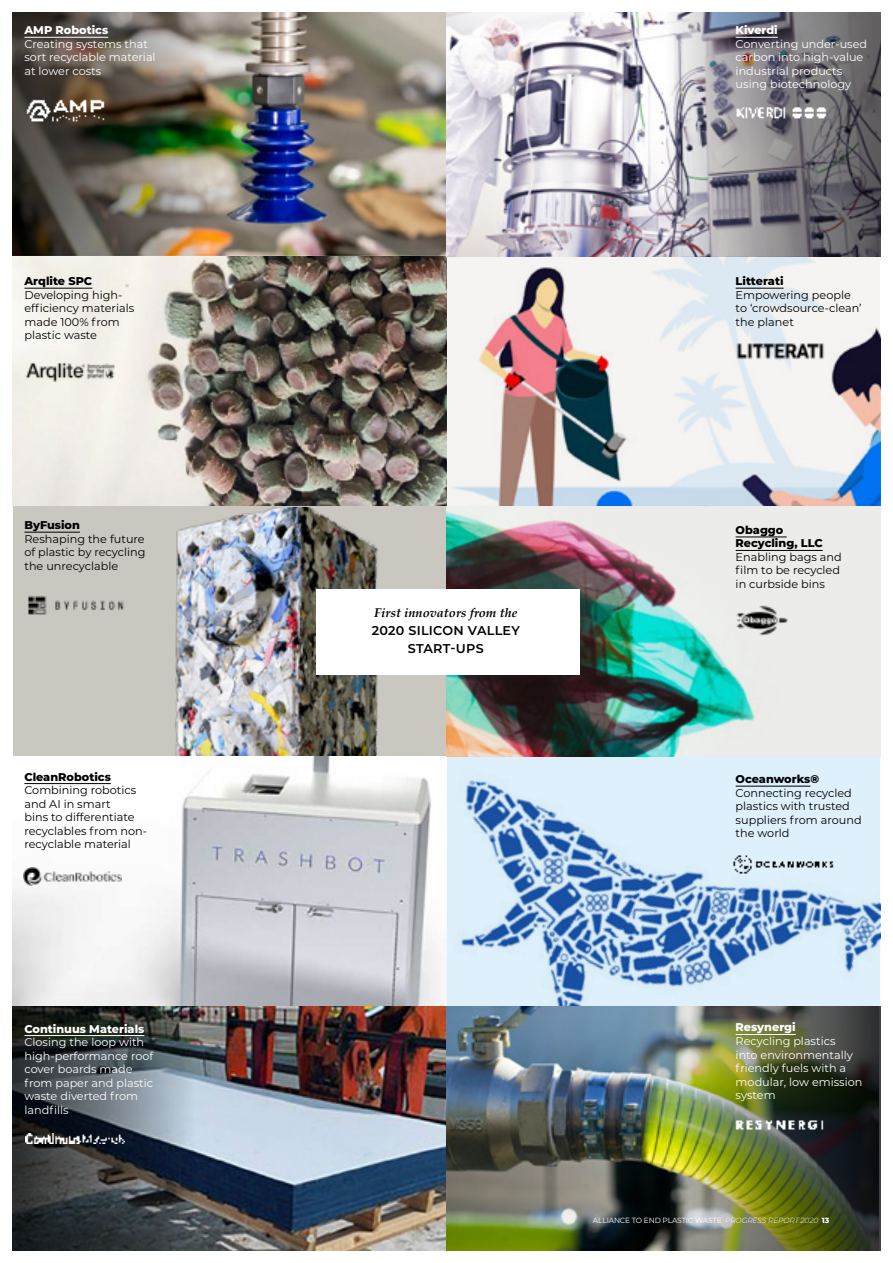
<style>
.page{position:relative;width:893px;height:1263px;background:#fff}
.page>*{position:absolute;margin:0;border:0;box-sizing:border-box;transform-origin:0 0}
.t1{font:600 12.75px/18px "Montserrat";letter-spacing:.02em;color:#000;text-align:center}
.t2{font:italic 700 12.75px "Palatino";color:#000}
.t3{font:11.25px/13.5px "Montserrat";color:#000}
.t4{font:11.25px/13.5px "Montserrat";color:#fff}
.t5{font:800 11.25px "Montserrat";color:#fff}
.t6{font:800 11.25px "Montserrat";color:#000}
.t7{font:7.5px "Montserrat";letter-spacing:-.02em;color:#fff}
.s1{font-weight:800}
.s2{font-weight:300;font-style:italic}
</style>
<div class="page">
<img style="left:13px;top:13px;width:433px;height:494px">
<img style="left:13px;top:13px;width:195px;height:243px">
<div style="left:13px;top:507px;width:433px;height:249px;background:#cac7c0"></div>
<img style="left:175px;top:507px;width:271px;height:249px">
<img style="left:13px;top:756px;width:433px;height:494px">
<svg style="left:13px;top:1007px;width:182px;height:243px;background:#3f464a"></svg>
<img style="left:446px;top:13px;width:434px;height:743px">
<svg style="left:664px;top:13px;width:216px;height:243px;background:#87848b"></svg>
<svg style="left:446px;top:756px;width:434px;height:251px;background:#b5cfe8"></svg>
<img style="left:446px;top:1007px;width:232px;height:243px">
<img style="left:678px;top:1007px;width:202px;height:243px">
<hr style="left:24px;top:37px;width:84px;height:1px;background:#fff">
<img style="left:24px;top:94px;width:86px;height:30px">
<hr style="left:736px;top:37px;width:42px;height:1px;background:#fff">
<img style="left:733px;top:102px;width:98px;height:19px">
<hr style="left:24px;top:288px;width:68px;height:1px;background:#000">
<img style="left:23px;top:362px;width:99px;height:20px">
<hr style="left:736px;top:288px;width:47px;height:1px;background:#000">
<img style="left:731px;top:337px;width:99px;height:28px">
<hr style="left:24px;top:532px;width:56px;height:1px;background:#000">
<img style="left:28px;top:596px;width:96px;height:19px">
<hr style="left:736px;top:537px;width:51px;height:1px;background:#000">
<hr style="left:736px;top:550px;width:87px;height:1px;background:#000">
<img style="left:736px;top:603px;width:56px;height:35px">
<hr style="left:24px;top:783px;width:87px;height:1px;background:#000">
<img style="left:23px;top:867px;width:99px;height:19px">
<hr style="left:736px;top:786px;width:74px;height:1px;background:#000">
<img style="left:731px;top:848px;width:113px;height:27px">
<hr style="left:24px;top:1035px;width:120px;height:1px;background:#fff">
<img style="left:25px;top:1134px;width:99px;height:9px">
<hr style="left:736px;top:1034px;width:60px;height:1px;background:#fff">
<img style="left:730px;top:1116px;width:99px;height:17px">
<div style="left:316px;top:589px;width:264px;height:85px;background:#fff"></div>
<p class="t5" style="left:24px;top:22px;width:85px">AMP Robotics</p>
<p class="t4" style="left:24px;top:37px;width:133px">Creating systems that sort recyclable material at lower costs</p>
<p class="t4" style="left:736px;top:23px;width:133px"><span class="s1">Kiverdi<br></span>Converting under-used carbon into high-value industrial products using biotechnology</p>
<p class="t3" style="left:24px;top:274px;width:111px"><span class="s1">Arqlite SPC<br></span>Developing high&shy;efficiency materials made 100% from plastic waste</p>
<p class="t3" style="left:736px;top:274px;width:128px"><span class="s1">Litterati<br></span>Empowering people to ‘crowdsource-clean’ the planet</p>
<p class="t6" style="left:24px;top:517px;width:57px">ByFusion</p>
<p class="t3" style="left:24px;top:531px;width:122px;text-align:justify">Reshaping the future of plastic by recycling the unrecyclable</p>
<p class="t3" style="left:736px;top:523px;width:108px"><span class="s1">Obaggo<br>Recycling, LLC<br></span>Enabling bags and film to be recycled in curbside bins</p>
<p class="t2" style="left:374px;top:602px;width:145px">First innovators from the</p>
<p class="t1" style="left:372px;top:621px;width:149px">2020 SILICON VALLEY<br>START-UPS</p>
<p class="t3" style="left:24px;top:769px;width:124px"><span class="s1">CleanRobotics<br></span>Combining robotics and AI in smart<br>bins to differentiate recyclables from non&shy;recyclable material</p>
<p class="t3" style="left:736px;top:772px;width:128px"><span class="s1">Oceanworks®<br></span>Connecting recycled plastics with trusted suppliers from around the world</p>
<p class="t4" style="left:24px;top:1021px;width:130px"><span class="s1">Continuus Materials<br></span>Closing the loop with high-performance roof cover boards made from paper and plastic waste diverted from landfills</p>
<p class="t4" style="left:736px;top:1020px;width:128px"><span class="s1">Resynergi<br></span>Recycling plastics<br>into environmentally friendly fuels with a modular, low emission system</p>
<p class="t7" style="left:593px;top:1216px;width:238px">ALLIANCE TO END PLASTIC WASTE <span class="s2">PROGRESS REPORT 2020</span> <span class="s1">13</span></p>
</div>
